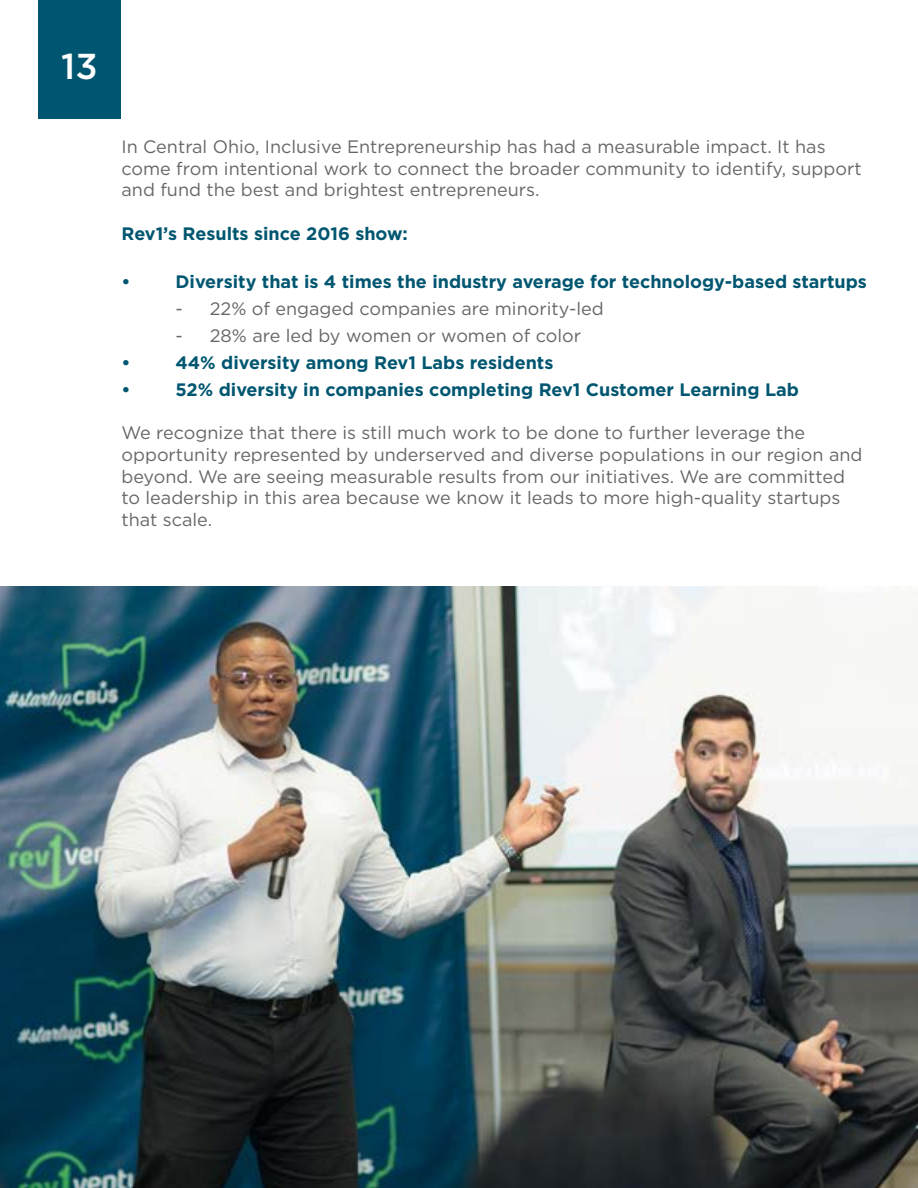
<style>
.page{position:relative;width:918px;height:1188px;background:#fff}
.page>*{position:absolute;margin:0;border:0;box-sizing:border-box;transform-origin:0 0}
.t1{font:500 36px "Gotham";color:#fff}
.t2{font:18px/21.6px "Gotham";color:#666767}
.t3{font:700 18px "Gotham";color:#005670}
</style>
<div class="page">
<div style="left:38px;top:0;width:83px;height:118px;background:#005670"></div>
<img style="left:0;top:586px;width:918px;height:602px">
<h1 class="t1" style="left:61px;top:43px;width:38px">13</h1>
<p class="t2" style="left:122px;top:136px;width:742px">In Central Ohio, Inclusive Entrepreneurship has had a measurable impact. It has come from intentional work to connect the broader community to identify, support and fund the best and brightest entrepreneurs.</p>
<p class="t3" style="left:122px;top:221px;width:288px">Rev1’s Results since 2016 show:</p>
<p class="t3" style="left:122px;top:270px;width:10px">•</p>
<p class="t3" style="left:176px;top:270px;width:693px">Diversity that is 4 times the industry average for technology-based startups</p>
<p class="t2" style="left:176px;top:298px;width:430px">- 22% of engaged companies are minority-led</p>
<p class="t2" style="left:176px;top:325px;width:407px">- 28% are led by women or women of color</p>
<p class="t3" style="left:122px;top:351px;width:10px">•</p>
<p class="t3" style="left:176px;top:351px;width:379px">44% diversity among Rev1 Labs residents</p>
<p class="t3" style="left:122px;top:378px;width:10px">•</p>
<p class="t3" style="left:176px;top:378px;width:625px">52% diversity in companies completing Rev1 Customer Learning Lab</p>
<p class="t2" style="left:122px;top:422px;width:743px">We recognize that there is still much work to be done to further leverage the opportunity represented by underserved and diverse populations in our region and beyond. We are seeing measurable results from our initiatives. We are committed to leadership in this area because we know it leads to more high-quality startups that scale.</p>
</div>
